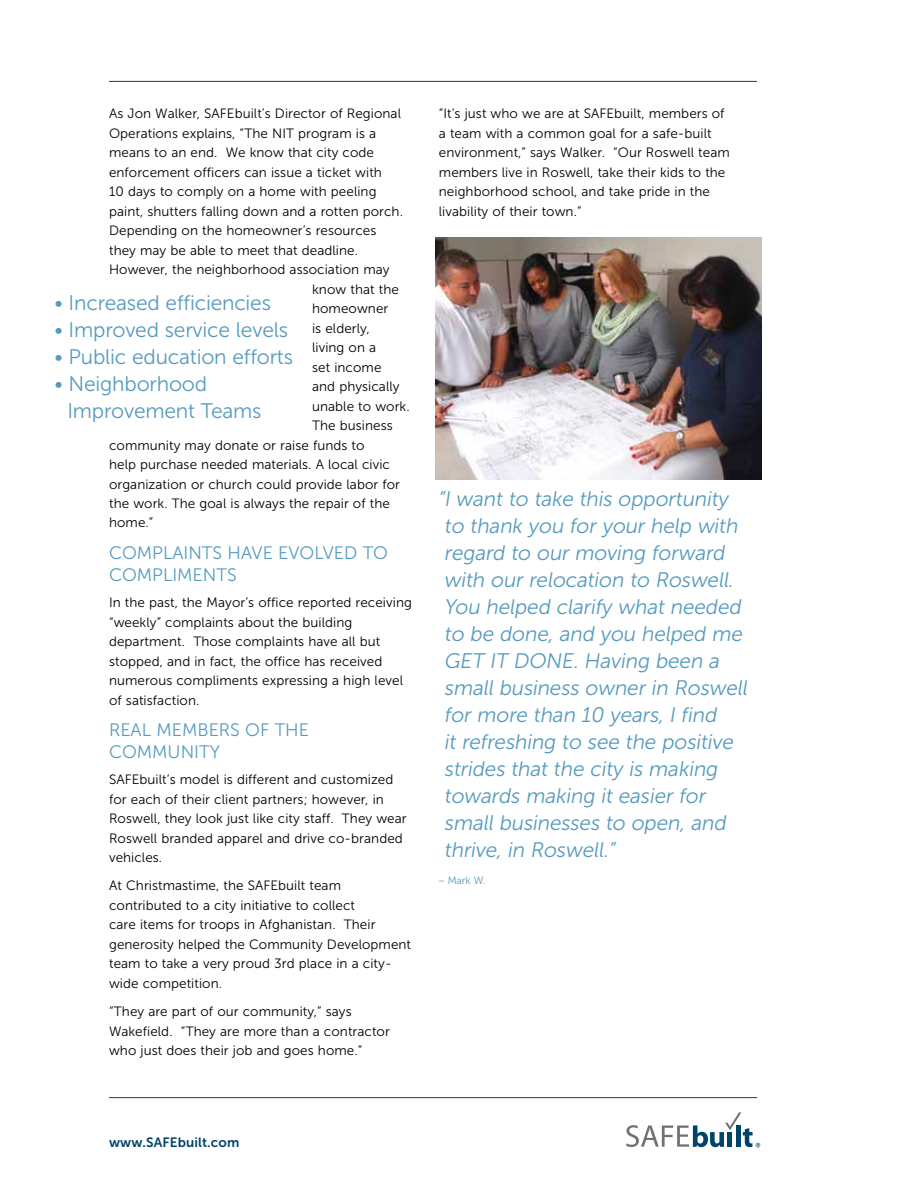
<style>
.page{position:relative;width:918px;height:1188px;background:#fff}
.page>*{position:absolute;margin:0;border:0;box-sizing:border-box;transform-origin:0 0}
.t1{font:italic 21px/27px "Museo Sans 300";letter-spacing:-.01em;color:#569bbe}
.t2{font:21px/27px "Museo Sans 300";letter-spacing:-.01em;color:#569bbe}
.t3{font:18px/22.5px "Museo Sans 300";color:#569bbe}
.t4{font:13.5px/19.5px "Museo Sans 300";letter-spacing:.005em;color:#000}
.t5{font:13.5px "Museo Sans 700";letter-spacing:.01em;color:#00446a}
.t6{font:10.5px "Museo Sans 300";color:#569bbe}
.s1{font-style:italic}
</style>
<div class="page">
<hr style="left:109px;top:81px;width:648px;height:1px;background:#00446a">
<hr style="left:109px;top:1097px;width:648px;height:1px;background:#00446a">
<svg style="left:626px;top:1112px;width:134px;height:35px"></svg>
<img style="left:435px;top:238px;width:326px;height:242px">
<p class="t4" style="left:109px;top:104px;width:293px">As Jon Walker, SAFEbuilt’s Director of Regional</p>
<p class="t4" style="left:109px;top:123px;width:269px">Operations explains, “The NIT program is a</p>
<p class="t4" style="left:109px;top:143px;width:266px">means to an end. We know that city code</p>
<p class="t4" style="left:109px;top:162px;width:274px">enforcement officers can issue a ticket with</p>
<p class="t4" style="left:109px;top:182px;width:269px">10 days to comply on a home with peeling</p>
<p class="t4" style="left:109px;top:201px;width:295px">paint, shutters falling down and a rotten porch.</p>
<p class="t4" style="left:109px;top:221px;width:269px">Depending on the homeowner’s resources</p>
<p class="t4" style="left:109px;top:240px;width:251px">they may be able to meet that deadline.</p>
<p class="t4" style="left:109px;top:260px;width:282px">H owever, the neighborhood association may</p>
<p class="t4" style="left:312px;top:279px;width:88px">know that the</p>
<p class="t4" style="left:312px;top:299px;width:78px">homeowner</p>
<p class="t4" style="left:312px;top:318px;width:59px">is elderly,</p>
<p class="t4" style="left:312px;top:338px;width:66px">living on a</p>
<p class="t4" style="left:312px;top:357px;width:71px">set income</p>
<p class="t4" style="left:312px;top:377px;width:89px">and physically</p>
<p class="t4" style="left:312px;top:396px;width:99px">unable to work.</p>
<p class="t4" style="left:312px;top:416px;width:82px">The business</p>
<p class="t4" style="left:109px;top:435px;width:257px">community may donate or raise funds to</p>
<p class="t4" style="left:109px;top:455px;width:282px">help purchase needed materials. A local civic</p>
<p class="t4" style="left:109px;top:474px;width:292px">organization or church could provide labor for</p>
<p class="t4" style="left:109px;top:494px;width:282px">the work. The goal is always the repair of the</p>
<p class="t4" style="left:109px;top:513px;width:46px">home.”</p>
<h2 class="t3" style="left:109px;top:541px;width:280px">COMPLAINTS HAVE EVOLVED TO<br>COMPLIMENTS</h2>
<p class="t4" style="left:109px;top:593px;width:304px">In the past, the Mayor’s office reported receiving “weekly” complaints about the building department. Those complaints have all but stopped, and in fact, the office has received numerous compliments expressing a high level of satisfaction.</p>
<h2 class="t3" style="left:109px;top:719px;width:201px">REAL MEMBERS OF TH E<br>COMMU NITY</h2>
<p class="t4" style="left:109px;top:770px;width:299px">SAFEbuilt’s model is different and customized for each of their client partners; however, in Roswell, they look just like city staff. They wear Roswell branded apparel and drive co-branded vehicles.</p>
<p class="t4" style="left:109px;top:876px;width:304px">At Christmastime, the SAFEbuilt team contributed to a city initiative to collect<br>care items for troops in Afghanistan. Their generosity helped the Community Development team to take a very proud 3rd place in a city&shy;wide competition.</p>
<p class="t4" style="left:109px;top:1002px;width:282px">“They are part of our community,” says<br>Wakefield. “They are more than a contractor who just does their job and goes home.”</p>
<h1 class="t2" style="left:54px;top:289px;width:218px">• Increased efficiencies</h1>
<h1 class="t2" style="left:54px;top:316px;width:235px">• Improved service levels</h1>
<h1 class="t2" style="left:54px;top:343px;width:240px">• Public education efforts</h1>
<h1 class="t2" style="left:67px;top:370px;width:196px;text-indent:-13px">• Neighborhood<br>Improvement Teams</h1>
<p class="t4" style="left:439px;top:104px;width:292px">“It’s just who we are at SAFEbuilt, members of a team with a common goal for a safe-built environment,” says Walker. “Our Roswell team members live in Roswell, take their kids to the neighborhood school, and take pride in the livability of their town.”</p>
<p class="t1" style="left:444px;top:486px;width:308px;text-indent:-6px">“I want to take this opportunity to thank you for your help with regard to our moving forward with our relocation to Roswell.<br>You helped clarify what needed to be done, and you helped me<br>GET IT DONE. Having been a small business owner in Roswell for more than 10 years, I find<br>it refreshing to see the positive strides that the city is making towards making it easier for small businesses to open, and thrive, in Roswell.”</p>
<p class="t6" style="left:437px;top:875px;width:50px"><span class="s1">–</span> Mark W.</p>
<p class="t5" style="left:109px;top:1135px;width:132px">www.SAFEbuilt.com</p>
</div>
